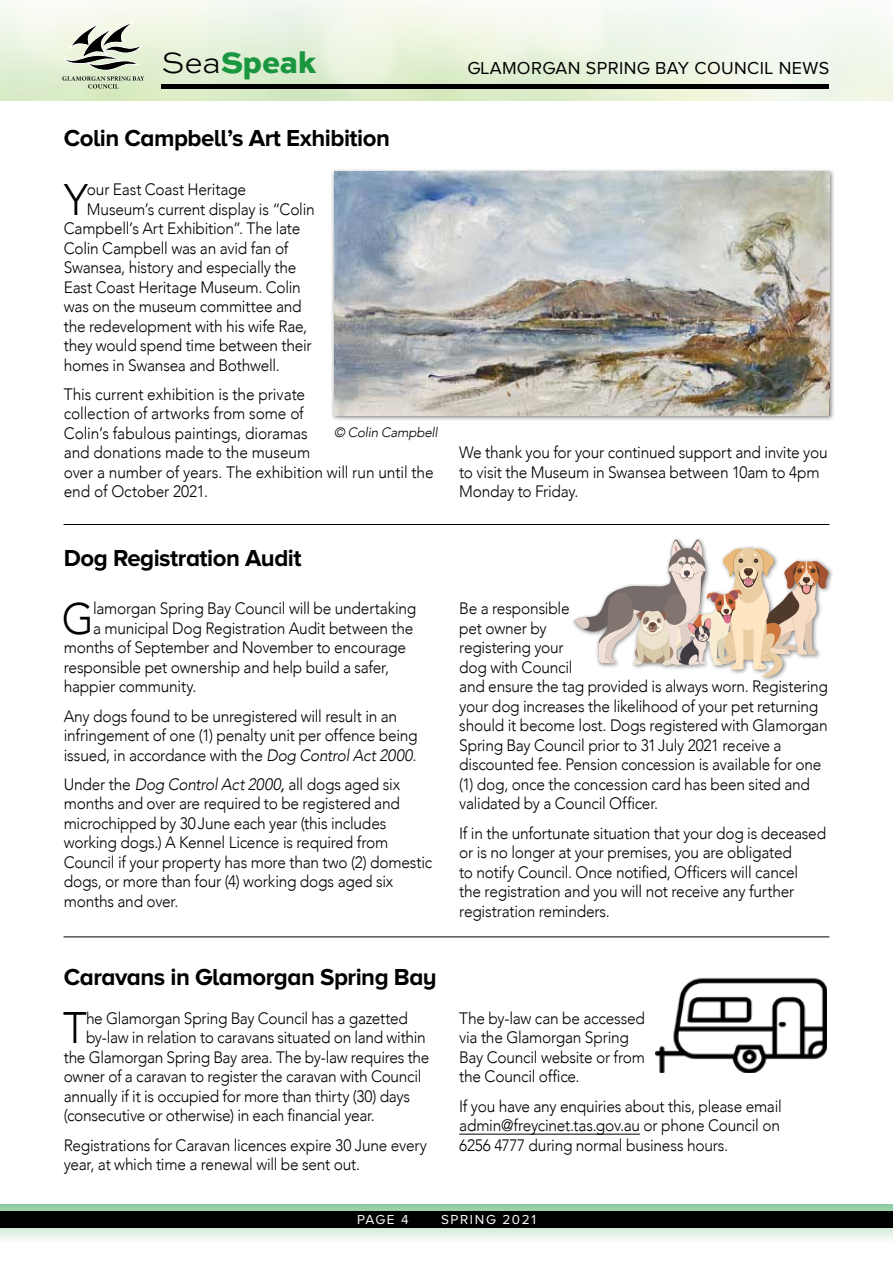
<style>
.page{position:relative;width:893px;height:1263px;background:#fff}
.page>*{position:absolute;margin:0;border:0;box-sizing:border-box;transform-origin:0 0}
.t1{font:300 44.1px "Avenir";color:#000;scale:.94 1}
.t2{font:800 31.05px "Sweet Sans Pro";letter-spacing:-.01em;color:#1a963f}
.t3{font:700 24px "Proxima Nova A";letter-spacing:-.02em;color:#000}
.t4{font:18px "Proxima Nova A";letter-spacing:.02em;color:#000}
.t5{font:300 16.5px/19.5px "Avenir";letter-spacing:-.015em;color:#000;scale:.94 1}
.t6{font:13.5px "Proxima Nova A";letter-spacing:.12em;color:#fff}
.t7{font:italic 300 13.5px "Avenir";letter-spacing:-.02em;color:#000}
.s1{font-weight:300;color:#000}
.s2{font-style:italic}
.s3{font-weight:400;font-style:italic}
</style>
<div class="page">
<img style="left:0;top:0;width:893px;height:101px">
<svg style="left:0;top:1204px;width:892px;height:35px;background:#c4e4cd"></svg>
<hr style="left:892px;top:1204px;width:1px;height:59px;background:#1a963f">
<div style="left:162px;top:84px;width:667px;height:5px;background:#000"></div>
<div style="left:0;top:1211px;width:893px;height:17px;background:#000"></div>
<svg style="left:62px;top:22px;width:83px;height:67px;background:#bcc4b1"></svg>
<div style="left:331px;top:168px;width:504px;height:254px;background:#000;opacity:.5"></div>
<img style="left:334px;top:171px;width:495px;height:245px">
<hr style="left:64px;top:524px;width:765px;height:1px;background:#000">
<hr style="left:64px;top:936px;width:765px;height:1px;background:#000">
<hr style="left:459px;top:1134px;width:181px;height:1px;background:#000">
<svg style="left:574px;top:539px;width:254px;height:139px"></svg>
<img style="left:655px;top:977px;width:171px;height:96px">
<h2 class="t2" style="left:162px;top:38px;width:156px"><span class="s1">Sea</span>Speak</h2>
<p class="t4" style="left:467px;top:58px;width:363px">GLAMORGAN SPRING BAY COUNCIL NEWS</p>
<h3 class="t3" style="left:64px;top:125px;width:328px">Colin Campbell’s Art Exhibition</h3>
<h1 class="t1" style="left:64px;top:173px;width:27px">Y</h1>
<p class="t5" style="left:87px;top:180px;width:171px">our East Coast Heritage</p>
<p class="t5" style="left:87px;top:199px;width:244px">Museum’s current display is “Colin</p>
<p class="t5" style="left:64px;top:219px;width:253px">Campbell’s Art Exhibition”. The late</p>
<p class="t5" style="left:64px;top:238px;width:240px">Colin Campbell was an avid fan of</p>
<p class="t5" style="left:64px;top:258px;width:249px">Swansea, history and especially the</p>
<p class="t5" style="left:64px;top:277px;width:254px">East Coast Heritage Museum. Colin</p>
<p class="t5" style="left:64px;top:297px;width:255px">was on the museum committee and</p>
<p class="t5" style="left:64px;top:316px;width:260px">the redevelopment with his wife Rae,</p>
<p class="t5" style="left:64px;top:336px;width:265px">they would spend time between their</p>
<p class="t5" style="left:64px;top:355px;width:231px">homes in Swansea and Bothwell.</p>
<p class="t5" style="left:64px;top:384px;width:395px">This current exhibition is the private<br>collection of artworks from some of<br>Colin’s fabulous paintings, dioramas<br>and donations made to the museum<br>over a number of years. The exhibition will run until the end of October 2021.</p>
<p class="t7" style="left:334px;top:424px;width:105px">© Colin Campbell</p>
<h3 class="t3" style="left:64px;top:544px;width:239px">Dog Registration Audit</h3>
<h1 class="t1" style="left:62px;top:592px;width:36px">G</h1>
<p class="t5" style="left:93px;top:599px;width:345px">lamorgan Spring Bay Council will be undertaking</p>
<p class="t5" style="left:93px;top:618px;width:342px">a municipal Dog Registration Audit between the</p>
<p class="t5" style="left:64px;top:638px;width:366px">months of September and November to encourage</p>
<p class="t5" style="left:64px;top:657px;width:348px">responsible pet ownership and help build a safer,</p>
<p class="t5" style="left:64px;top:677px;width:143px">happier community.</p>
<p class="t5" style="left:64px;top:706px;width:378px">Any dogs found to be unregistered will result in an infringement of one (1) penalty unit per offence being issued, in accordance with the <span class="s2">Dog Control Act 2000.</span></p>
<p class="t5" style="left:64px;top:774px;width:393px">Under the <span class="s2">Dog Control Act 2000</span><span class="s3">,</span> all dogs aged six months and over are required to be registered and microchipped by 30June each year (this includes working dogs.) A Kennel Licence is required from Council if your property has more than two (2) domestic dogs, or more than four (4) working dogs aged six months and over.</p>
<h3 class="t3" style="left:64px;top:963px;width:375px">Caravans in Glamorgan Spring Bay</h3>
<h1 class="t1" style="left:63px;top:1002px;width:27px">T</h1>
<p class="t5" style="left:86px;top:1008px;width:344px">he Glamorgan Spring Bay Council has a gazetted</p>
<p class="t5" style="left:86px;top:1028px;width:363px">by-law in relation to caravans situated on land within</p>
<p class="t5" style="left:64px;top:1047px;width:391px">the Glamorgan Spring Bay area. The by-law requires the</p>
<p class="t5" style="left:64px;top:1067px;width:382px">owner of a caravan to register the caravan with Council</p>
<p class="t5" style="left:64px;top:1086px;width:370px">annually if it is occupied for more than thirty (30) days</p>
<p class="t5" style="left:64px;top:1106px;width:332px">(consecutive or otherwise) in each financial year.</p>
<p class="t5" style="left:64px;top:1135px;width:388px">Registrations for Caravan licences expire 30 June every year, at which time a renewal will be sent out.</p>
<p class="t5" style="left:459px;top:443px;width:393px">We thank you for your continued support and invite you to visit the Museum in Swansea between 10am to 4pm<br>Monday to Friday.</p>
<p class="t5" style="left:459px;top:599px;width:394px">Be a responsible<br>pet owner by<br>registering your<br>dog with Council<br>and ensure the tag provided is always worn. Registering your dog increases the likelihood of your pet returning should it become lost. Dogs registered with Glamorgan Spring Bay Council prior to 31July 2021 receive a discounted fee. Pension concession is available for one (1) dog, once the concession card has been sited and validated by a Council Officer.</p>
<p class="t5" style="left:459px;top:823px;width:392px">If in the unfortunate situation that your dog is deceased or is no longer at your premises, you are obligated<br>to notify Council. Once notified, Officers will cancel<br>the registration and you will not receive any further registration reminders.</p>
<p class="t5" style="left:459px;top:1008px;width:199px">The by-law can be accessed via the Glamorgan Spring<br>Bay Council website or from the Council office.</p>
<p class="t5" style="left:459px;top:1096px;width:345px;text-align:justify">If you have any enquiries about this, please email admin@freycinet.tas.gov.au or phone Council on 6256 4777 during normal business hours.</p>
<p class="t6" style="left:357px;top:1212px;width:53px">PAGE 4</p>
<p class="t6" style="left:441px;top:1212px;width:96px">SPRING 2021</p>
</div>
